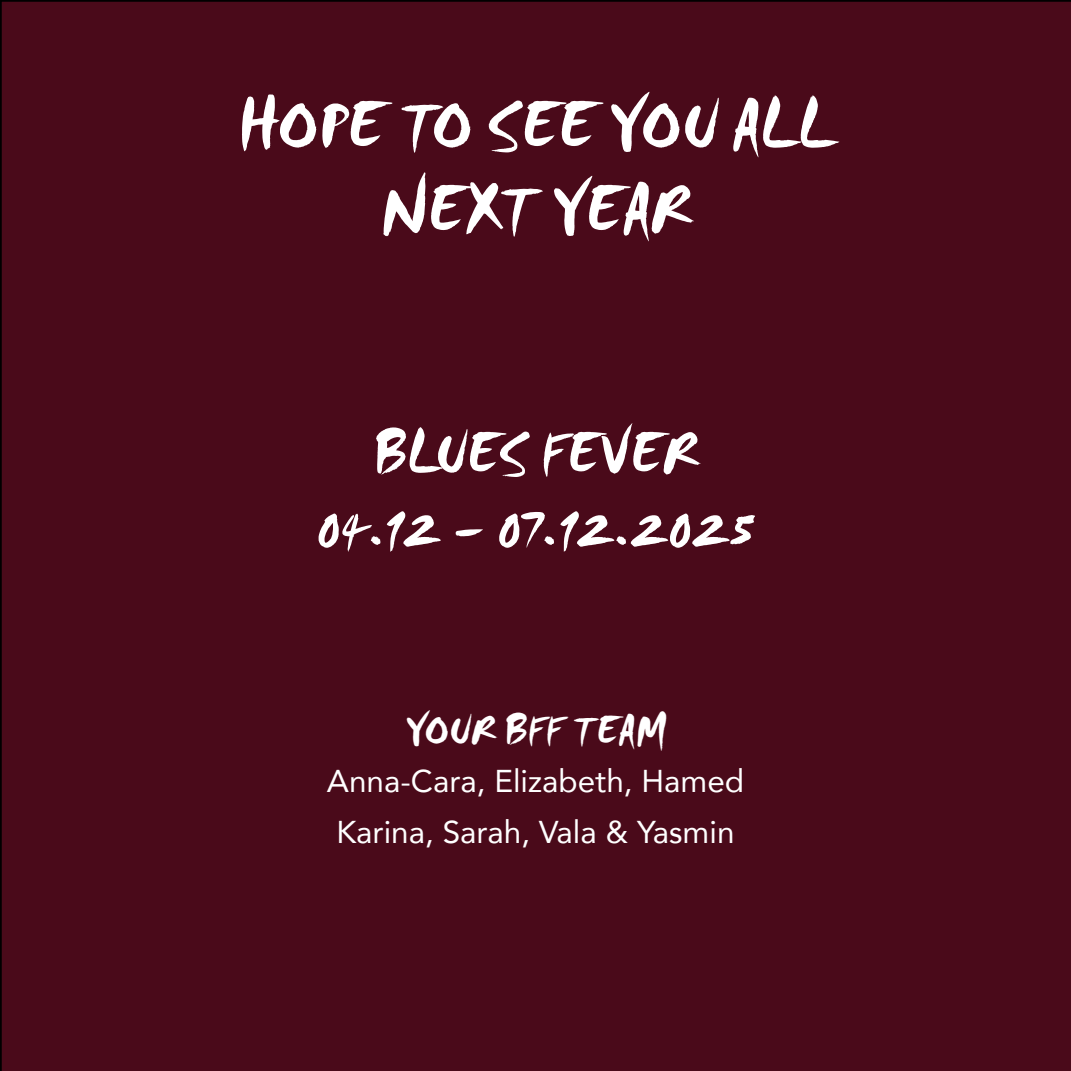
<style>
.page{position:relative;width:1071px;height:1071px;background:#4a0a1a}
.page>*{position:absolute;margin:0;border:0;box-sizing:border-box;transform-origin:0 0}
.t1{font:70px/84px "Smudger Let Plain";color:#fff;text-align:center}
.t2{font:61.25px/73.5px "Smudger Let Plain";color:#fff;text-align:center}
.t3{font:42px "Smudger Let Plain";color:#fff}
.t4{font:31.5px/50.8px "Avenir";color:#fff;text-align:center}
</style>
<div class="page">
<div style="left:505px;top:116px;width:171px;height:80px;background:#4a0a1a"></div>
<h1 class="t1" style="left:237px;top:87px;width:599px">HOPE TO SEE YOU ALL<br>NEXT YEAR</h1>
<h2 class="t2" style="left:317px;top:420px;width:439px">BLUES FEVER<br>04.12 – 07.12.2025</h2>
<h3 class="t3" style="left:405px;top:705px;width:262px">YOUR BFF TEAM</h3>
<p class="t4" style="left:327px;top:755px;width:419px">Anna-Cara, Elizabeth, Hamed<br>Karina, Sarah, Vala &amp; Yasmin</p>
</div>
